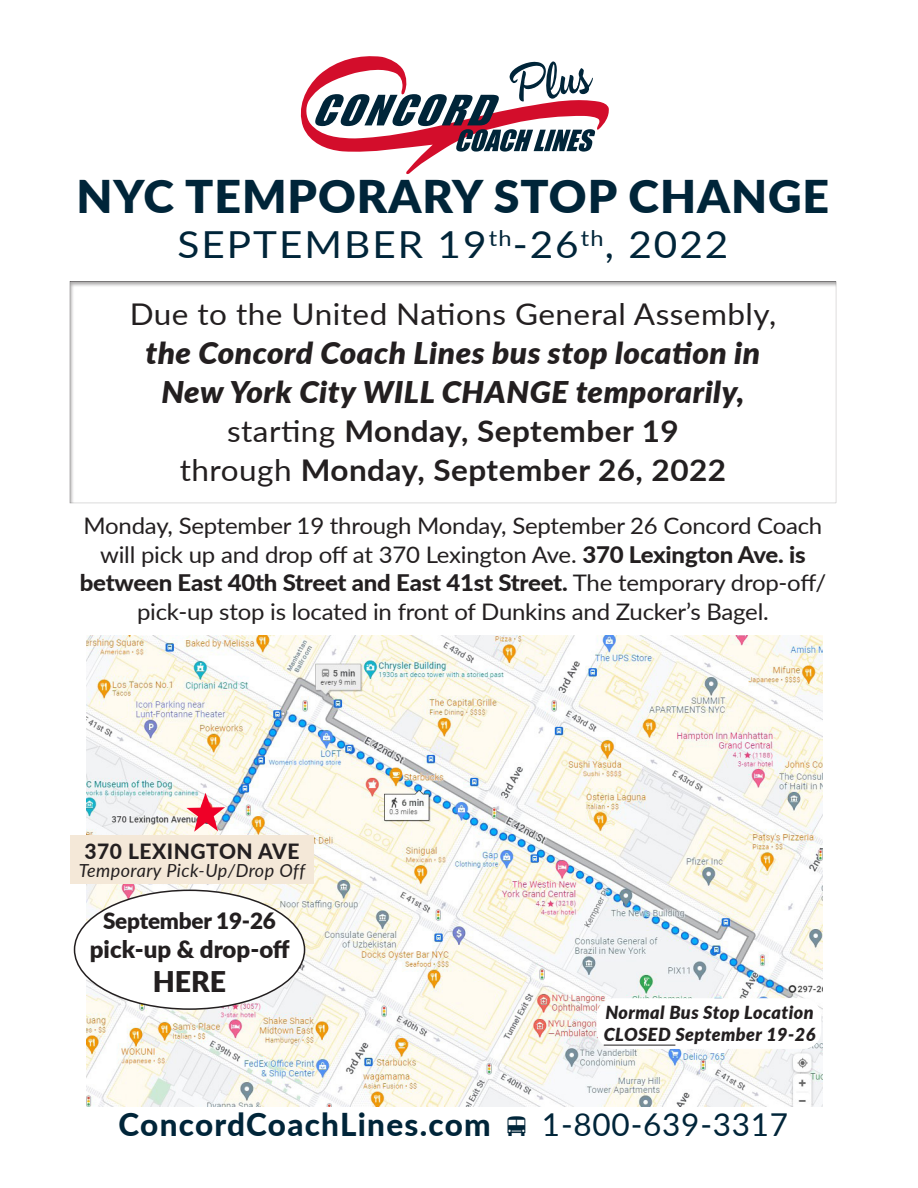
<style>
.page{position:relative;width:918px;height:1188px;background:#fff}
.page>*{position:absolute;margin:0;border:0;box-sizing:border-box;transform-origin:0 0}
.t1{font:900 45.15px "Lato";letter-spacing:.02em;color:#002539}
.t2{font:37.2px "Lato";letter-spacing:.05em;color:#002539;scale:1.09 1}
.t3{font:800 31.5px "Lato";letter-spacing:.04em;color:#002539}
.t4{font:italic 900 30px "Lato";letter-spacing:.015em;color:#231f20;scale:1.05 1}
.t5{font:700 30px "Lato";letter-spacing:.015em;color:#231f20;scale:1.05 1}
.t6{font:30px "Lato";letter-spacing:.015em;color:#231f20;scale:1.05 1}
.t7{font:900 28.5px "Lato";color:#231f20}
.t8{font:900 24px "Lato";color:#231f20}
.t9{font:22.8px/28.5px "Lato";letter-spacing:-.01em;color:#231f20;text-align:center;scale:1.05 1}
.t10{font:900 22.5px "Lato";letter-spacing:-.01em;color:#231f20}
.t11{font:800 21px "Lato";letter-spacing:.025em;color:#231f20}
.t12{font:italic 900 18px "Lato";letter-spacing:.025em;color:#231f20}
.t13{font:italic 18px "Lato";letter-spacing:.025em;color:#231f20}
.s1{font-weight:400}
.s2{font-weight:800}
</style>
<div class="page">
<img style="left:86px;top:635px;width:737px;height:471px">
<div style="left:597px;top:998px;width:224px;height:51px;background:#fff;border-radius:18px"></div>
<hr style="left:604px;top:1045px;width:71px;height:1px;background:#231f20">
<div style="left:75px;top:890px;width:230px;height:119px;background:#fff;border-radius:50%"></div>
<div style="left:70px;top:836px;width:244px;height:48px;background:#f4e8d8"></div>
<svg style="left:300px;top:56px;width:309px;height:118px"></svg>
<svg style="left:186px;top:792px;width:40px;height:40px"></svg>
<p class="t1" style="left:77px;top:163px;width:754px">NYC TEMPORARY STOP CHANGE</p>
<p class="t2" style="left:178px;top:218px;width:507px">SEPTEMBER 19<sup>th</sup>-26<sup>th</sup>, 2022</p>
<p class="t6" style="left:130px;top:293px;width:617px">Due to the United Nations General Assembly,</p>
<p class="t4" style="left:145px;top:331px;width:587px">the Concord Coach Lines bus stop location in</p>
<p class="t4" style="left:161px;top:370px;width:557px">New York City WILL CHANGE temporarily,</p>
<p class="t5" style="left:227px;top:409px;width:432px"><span class="s1">starting</span> Monday, September 19</p>
<p class="t5" style="left:180px;top:448px;width:522px"><span class="s1">through</span> Monday, September 26, 2022</p>
<p class="t9" style="left:80px;top:511px;width:712px">Monday, September 19 through Monday, September 26 Concord Coach will pick up and drop off at 370 Lexington Ave. <span class="s2">370 Lexington Ave. is between East 40th Street and East 41st Street.</span> The temporary drop-off/ pick-up stop is located in front of Dunkins and Zucker’s Bagel.</p>
<p class="t11" style="left:84px;top:836px;width:217px">370 LEXINGTON AVE</p>
<p class="t13" style="left:79px;top:857px;width:228px">Temporary Pick-Up/Drop Off</p>
<p class="t10" style="left:103px;top:904px;width:174px">September 19-26</p>
<p class="t8" style="left:90px;top:931px;width:201px">pick-up &amp; drop-off</p>
<p class="t7" style="left:153px;top:960px;width:75px">HERE</p>
<p class="t12" style="left:605px;top:999px;width:210px">Normal Bus Stop Location</p>
<p class="t12" style="left:604px;top:1021px;width:213px">CLOSED September 19-26</p>
<p class="t3" style="left:119px;top:1101px;width:671px">ConcordCoachLines.com ❖ <span class="s1">1-800-639-3317</span></p>
</div>
